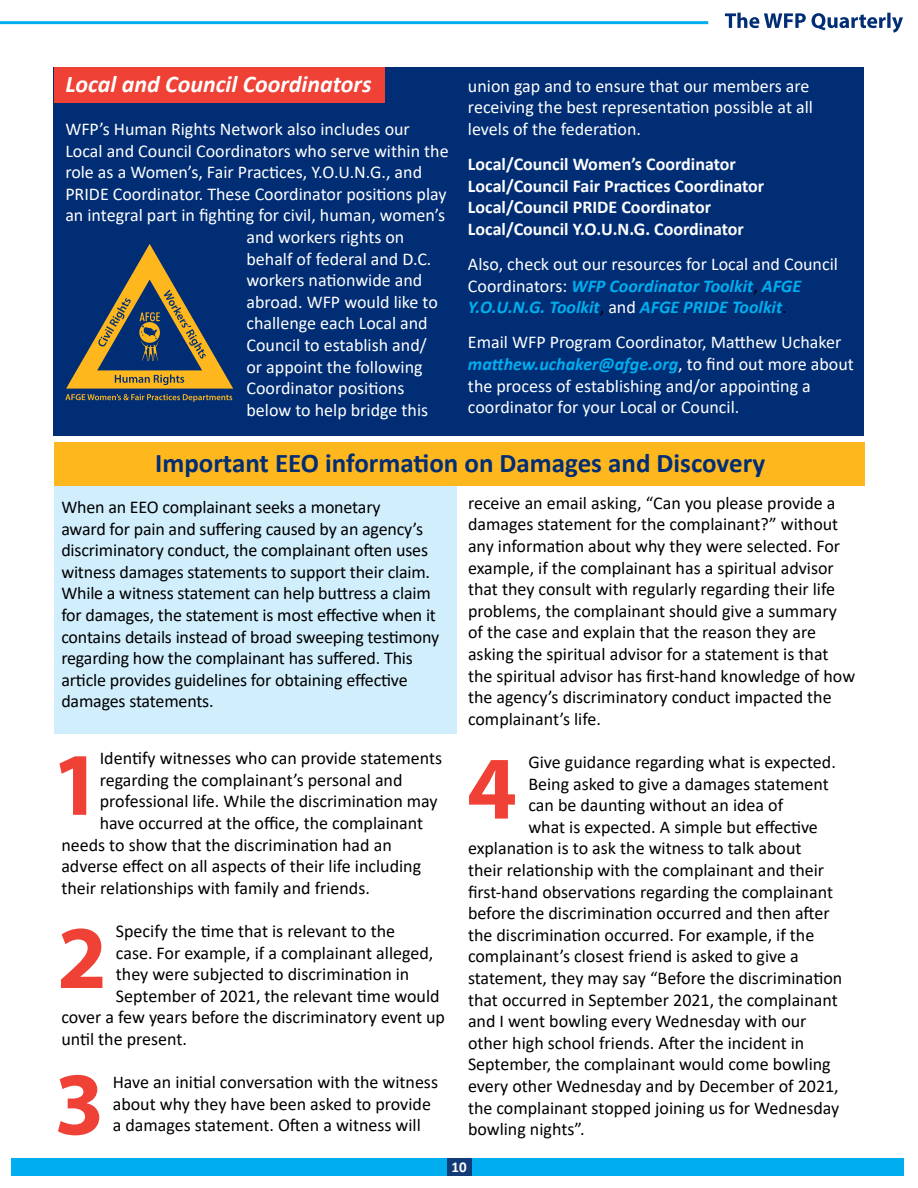
<style>
.page{position:relative;width:918px;height:1188px;background:#fff}
.page>*{position:absolute;margin:0;border:0;box-sizing:border-box;transform-origin:0 0}
.t1{font:700 27px "Calibri";color:#002d74}
.t2{font:italic 700 24px "Calibri";color:#fff}
.t3{font:18px/21.6px "Calibri";color:#000}
.t4{font:18px/21.6px "Calibri";color:#fff}
.t5{font:700 18px/21.6px "Calibri";color:#fff}
.t6{font:700 15px "Calibri";color:#fff}
.s1{font-weight:700;font-style:italic;color:#00aeef}
.s2{color:#000}
</style>
<div class="page">
<div style="left:11px;top:1159px;width:892px;height:17px;background:#00aeef"></div>
<div style="left:447px;top:1159px;width:24px;height:17px;background:#123b78"></div>
<hr style="left:0;top:21px;width:708px;height:3px;background:#00aeef">
<svg style="left:725px;top:13px;width:178px;height:20px"></svg>
<div style="left:54px;top:451px;width:403px;height:283px;background:#d1eefc"></div>
<div style="left:54px;top:442px;width:810px;height:44px;background:#ffb71e"></div>
<div style="left:54px;top:68px;width:810px;height:368px;background:#002d74"></div>
<div style="left:54px;top:68px;width:331px;height:35px;background:#ef4135"></div>
<svg style="left:65px;top:244px;width:168px;height:158px"></svg>
<svg style="left:469px;top:760px;width:46px;height:59px"></svg>
<svg style="left:58px;top:1075px;width:41px;height:60px"></svg>
<svg style="left:61px;top:928px;width:41px;height:60px"></svg>
<svg style="left:59px;top:756px;width:27px;height:59px"></svg>
<h2 class="t2" style="left:65px;top:67px;width:308px">Local and Council Coordinators</h2>
<p class="t4" style="left:65px;top:118px;width:346px">WFP’s Human Rights Network also includes our</p>
<p class="t4" style="left:65px;top:139px;width:385px">Local and Council Coordinators who serve within the</p>
<p class="t4" style="left:65px;top:161px;width:358px">role as a Women’s, Fair Practices, Y.O.U.N.G., and</p>
<p class="t4" style="left:65px;top:183px;width:383px">PRIDE Coordinator. These Coordinator positions play</p>
<p class="t4" style="left:65px;top:204px;width:381px">an integral part in fighting for civil, human, women’s</p>
<p class="t4" style="left:246px;top:226px;width:159px">and workers rights on</p>
<p class="t4" style="left:246px;top:247px;width:186px">behalf of federal and D.C.</p>
<p class="t4" style="left:246px;top:269px;width:177px">workers nationwide and</p>
<p class="t4" style="left:246px;top:291px;width:193px">abroad. WFP would like to</p>
<p class="t4" style="left:246px;top:312px;width:183px">challenge each Local and</p>
<p class="t4" style="left:246px;top:334px;width:182px">Council to establish and/</p>
<p class="t4" style="left:246px;top:355px;width:178px">or appoint the following</p>
<p class="t4" style="left:246px;top:377px;width:159px">Coordinator positions</p>
<p class="t4" style="left:246px;top:399px;width:183px">below to help bridge this</p>
<p class="t4" style="left:468px;top:75px;width:347px">union gap and to ensure that our members are receiving the best representation possible at all levels of the federation.</p>
<p class="t5" style="left:468px;top:153px;width:298px">Local/Council Women’s Coordinator Local/Council Fair Practices Coordinator Local/Council PRIDE Coordinator Local/Council Y.O.U.N.G. Coordinator</p>
<p class="t4" style="left:468px;top:253px;width:371px">Also, check out our resources for Local and Council<br>Coordinators: <span class="s1">WFP Coordinator Toolkit</span><span class="s2">,</span> <span class="s1">AFGE<br>Y.O.U.N.G. Toolkit</span><span class="s2">,</span> and <span class="s1">AFGE PRIDE Toolkit</span><span class="s2">.</span></p>
<p class="t4" style="left:468px;top:331px;width:387px">Email WFP Program Coordinator, Matthew Uchaker <span class="s1">matthew.uchaker@afge.org</span>, to find out more about the process of establishing and/or appointing a coordinator for your Local or Council.</p>
<h1 class="t1" style="left:155px;top:444px;width:612px">Important EEO information on Damages and Discovery</h1>
<p class="t3" style="left:61px;top:496px;width:379px">When an EEO complainant seeks a monetary<br>award for pain and suffering caused by an agency’s discriminatory conduct, the complainant often uses witness damages statements to support their claim.<br>While a witness statement can help buttress a claim for damages, the statement is most effective when it contains details instead of broad sweeping testimony regarding how the complainant has suffered. This article provides guidelines for obtaining effective damages statements.</p>
<p class="t3" style="left:100px;top:747px;width:344px">Identify witnesses who can provide statements</p>
<p class="t3" style="left:100px;top:769px;width:304px">regarding the complainant’s personal and</p>
<p class="t3" style="left:100px;top:790px;width:339px">professional life. While the discrimination may</p>
<p class="t3" style="left:100px;top:812px;width:325px">have occurred at the office, the complainant</p>
<p class="t3" style="left:61px;top:833px;width:332px">needs to show that the discrimination had an</p>
<p class="t3" style="left:61px;top:855px;width:361px">adverse effect on all aspects of their life including</p>
<p class="t3" style="left:61px;top:877px;width:310px">their relationships with family and friends.</p>
<p class="t3" style="left:116px;top:920px;width:281px">Specify the time that is relevant to the</p>
<p class="t3" style="left:116px;top:941px;width:319px">case. For example, if a complainant alleged,</p>
<p class="t3" style="left:116px;top:963px;width:295px">they were subjected to discrimination in</p>
<p class="t3" style="left:116px;top:985px;width:325px">September of 2021, the relevant time would</p>
<p class="t3" style="left:61px;top:1006px;width:385px">cover a few years before the discriminatory event up</p>
<p class="t3" style="left:61px;top:1028px;width:127px">until the present.</p>
<p class="t3" style="left:113px;top:1071px;width:327px">Have an initial conversation with the witness about why they have been asked to provide a damages statement. Often a witness will</p>
<p class="t3" style="left:468px;top:492px;width:389px">receive an email asking, “Can you please provide a damages statement for the complainant?” without any information about why they were selected. For example, if the complainant has a spiritual advisor that they consult with regularly regarding their life problems, the complainant should give a summary of the case and explain that the reason they are asking the spiritual advisor for a statement is that the spiritual advisor has first-hand knowledge of how the agency’s discriminatory conduct impacted the complainant’s life.</p>
<p class="t3" style="left:528px;top:751px;width:309px">Give guidance regarding what is expected.</p>
<p class="t3" style="left:528px;top:772px;width:302px">Being asked to give a damages statement</p>
<p class="t3" style="left:528px;top:794px;width:256px">can be daunting without an idea of</p>
<p class="t3" style="left:528px;top:816px;width:291px">what is expected. A simple but effective</p>
<p class="t3" style="left:468px;top:837px;width:335px">explanation is to ask the witness to talk about</p>
<p class="t3" style="left:468px;top:859px;width:358px">their relationship with the complainant and their</p>
<p class="t3" style="left:468px;top:880px;width:367px">first-hand observations regarding the complainant</p>
<p class="t3" style="left:468px;top:902px;width:363px">before the discrimination occurred and then after</p>
<p class="t3" style="left:468px;top:924px;width:348px">the discrimination occurred. For example, if the</p>
<p class="t3" style="left:468px;top:945px;width:332px">complainant’s closest friend is asked to give a</p>
<p class="t3" style="left:468px;top:967px;width:376px">statement, they may say “Before the discrimination</p>
<p class="t3" style="left:468px;top:988px;width:371px">that occurred in September 2021, the complainant</p>
<p class="t3" style="left:468px;top:1010px;width:340px">and I went bowling every Wednesday with our</p>
<p class="t3" style="left:468px;top:1032px;width:338px">other high school friends. After the incident in</p>
<p class="t3" style="left:468px;top:1053px;width:364px">September, the complainant would come bowling</p>
<p class="t3" style="left:468px;top:1075px;width:372px">every other Wednesday and by December of 2021,</p>
<p class="t3" style="left:468px;top:1096px;width:373px">the complainant stopped joining us for Wednesday</p>
<p class="t3" style="left:468px;top:1118px;width:118px">bowling nights”.</p>
<p class="t6" style="left:451px;top:1157px;width:17px">10</p>
</div>
